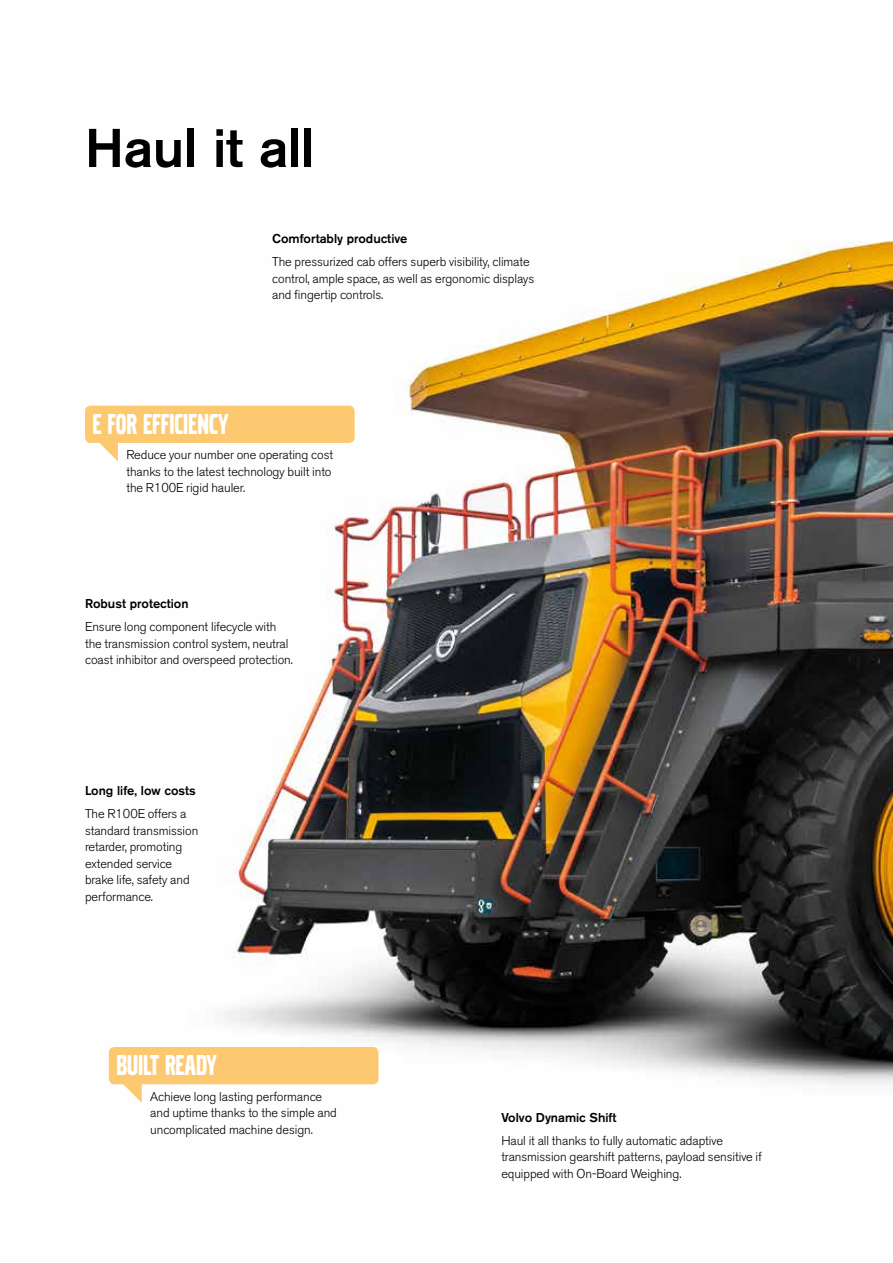
<style>
.page{position:relative;width:893px;height:1263px;background:#fff}
.page>*{position:absolute;margin:0;border:0;box-sizing:border-box;transform-origin:0 0}
.t1{font:500 54px "Volvo Sans Pro";letter-spacing:-.005em;color:#000}
.t2{font:30px "Volvo Broad Pro";color:#fff}
.t3{font:300 12.75px/16.5px "Volvo Sans Pro";letter-spacing:-.005em;color:#000}
.t4{font:500 12.75px "Volvo Sans Pro";color:#000}
</style>
<div class="page">
<img style="left:85px;top:240px;width:808px;height:845px">
<div style="left:85px;top:406px;width:270px;height:37px;background:#fcc870;border-radius:6px"></div>
<svg style="left:98px;top:443px;width:20px;height:18px"></svg>
<div style="left:109px;top:1047px;width:269px;height:37px;background:#fcc870;border-radius:6px"></div>
<svg style="left:122px;top:1084px;width:20px;height:19px"></svg>
<h1 class="t1" style="left:85px;top:115px;width:231px">Haul it all</h1>
<p class="t4" style="left:272px;top:231px;width:137px">Comfortably productive</p>
<p class="t3" style="left:272px;top:254px;width:264px">The pressurized cab offers superb visibility, climate control, ample space, as well as ergonomic displays and fingertip controls.</p>
<h2 class="t2" style="left:93px;top:410px;width:138px">E FOR EFFICIENCY</h2>
<p class="t3" style="left:126px;top:447px;width:208px;text-align:justify">Reduce your number one operating cost thanks to the latest technology built into the R100E rigid hauler.</p>
<p class="t4" style="left:85px;top:596px;width:105px">Robust protection</p>
<p class="t3" style="left:85px;top:618px;width:209px">Ensure long component lifecycle with the transmission control system, neutral coast inhibitor and overspeed protection.</p>
<p class="t4" style="left:85px;top:783px;width:112px">Long life, low costs</p>
<p class="t3" style="left:85px;top:806px;width:115px">The R100E offers a standard transmission retarder, promoting extended service brake life, safety and performance.</p>
<h2 class="t2" style="left:116px;top:1051px;width:102px">BUILT READY</h2>
<p class="t3" style="left:150px;top:1088px;width:188px">Achieve long lasting performance and uptime thanks to the simple and uncomplicated machine design.</p>
<p class="t4" style="left:501px;top:1110px;width:117px">Volvo Dynamic Shift</p>
<p class="t3" style="left:501px;top:1132px;width:262px">Haul it all thanks to fully automatic adaptive transmission gearshift patterns, payload sensitive if equipped with On-Board Weighing.</p>
</div>
